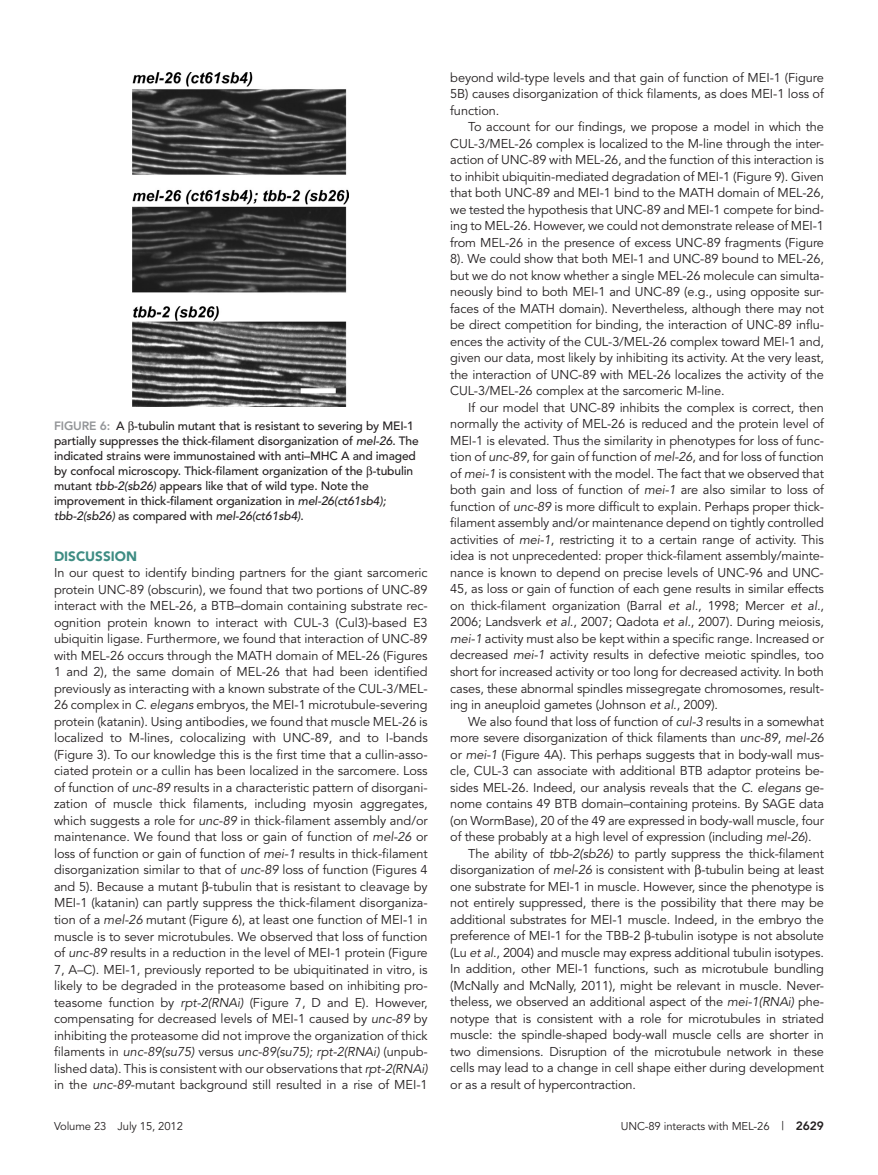
<style>
.page{position:relative;width:878px;height:1175px;background:#fff}
.page>*{position:absolute;margin:0;border:0;box-sizing:border-box;transform-origin:0 0}
.t1{font:900 13.5px "Avenir";color:#3e8c83}
.Para{font:12.75px/16.5px "Avenir";letter-spacing:-.01em;color:#231f20;text-align:justify}
.ParaFL{font:12.75px/16.5px "Avenir";letter-spacing:-.005em;color:#231f20;text-align:justify}
.FigCaption{font:500 12px/15px "Avenir";letter-spacing:-.01em;color:#231f20}
.t2{font:11.25px "Avenir";letter-spacing:-.01em;color:#231f20}
.s1{font-weight:800;color:#939598}
.s2{font-style:italic}
.s3{font-size:12px}
.s4{font-weight:800;font-size:12px}
</style>
<div class="page">
<img style="left:133px;top:72px;width:216px;height:334px">
<p class="FigCaption" style="left:54px;top:419px;width:366px"><span class="s1">FIGURE 6:</span> A -tubulin mutant that is resistant to severing by MEI-1 partially suppresses the thick-filament disorganization of <span class="s2">mel-26</span>. The indicated strains were immunostained with anti–MHC A and imaged by confocal microscopy. Thick-filament organization of the -tubulin mutant <span class="s2">tbb-2(sb26)</span> appears like that of wild type. Note the improvement in thick-filament organization in <span class="s2">mel-26(ct61sb4); tbb-2(sb26)</span> as compared with <span class="s2">mel-26(ct61sb4)</span>.</p>
<h1 class="t1" style="left:54px;top:548px;width:84px">DISCUSSION</h1>
<p class="ParaFL" style="left:54px;top:565px;width:375px">In our quest to identify binding partners for the giant sarcomeric protein UNC-89 (obscurin), we found that two portions of UNC-89 interact with the MEL-26, a BTB–domain containing substrate rec&shy;ognition protein known to interact with CUL-3 (Cul3)-based E3 ubiquitin ligase. Furthermore, we found that interaction of UNC-89 with MEL-26 occurs through the MATH domain of MEL-26 (Figures 1 and 2), the same domain of MEL-26 that had been identified previously as interacting with a known substrate of the CUL-3/MEL-26 complex in <span class="s2">C. elegans</span> embryos, the MEI-1 microtubule-severing protein (katanin). Using antibodies, we found that muscle MEL-26 is localized to M-lines, colocalizing with UNC-89, and to I-bands (Figure 3). To our knowledge this is the first time that a cullin-asso&shy;ciated protein or a cullin has been localized in the sarcomere. Loss of function of <span class="s2">unc-89</span> results in a characteristic pattern of disorgani&shy;zation of muscle thick filaments, including myosin aggregates, which suggests a role for <span class="s2">unc-89</span> in thick-filament assembly and/or maintenance. We found that loss or gain of function of <span class="s2">mel-26</span> or loss of function or gain of function of <span class="s2">mei-1</span> results in thick-filament disorganization similar to that of <span class="s2">unc-89</span> loss of function (Figures 4 and 5). Because a mutant -tubulin that is resistant to cleavage by MEI-1 (katanin) can partly suppress the thick-filament disorganiza&shy;tion of a <span class="s2">mel-26</span> mutant (Figure 6), at least one function of MEI-1 in muscle is to sever microtubules. We observed that loss of function of <span class="s2">unc-89</span> results in a reduction in the level of MEI-1 protein (Figure 7, A–C). MEI-1, previously reported to be ubiquitinated in vitro, is likely to be degraded in the proteasome based on inhibiting pro&shy;teasome function by <span class="s2">rpt-2(RNAi)</span> (Figure 7, D and E). However, compensating for decreased levels of MEI-1 caused by <span class="s2">unc-89</span> by inhibiting the proteasome did not improve the organization of thick filaments in <span class="s2">unc-89(su75)</span> versus <span class="s2">unc-89(su75); rpt-2(RNAi)</span> (unpub&shy;lished data). This is consistent with our observations that <span class="s2">rpt-2(RNAi) </span>in the <span class="s2">unc-89</span>-mutant background still resulted in a rise of MEI-1</p>
<p class="ParaFL" style="left:450px;top:69px;width:375px">beyond wild-type levels and that gain of function of MEI-1 (Figure 5B) causes disorganization of thick filaments, as does MEI-1 loss of function.</p>
<p class="Para" style="left:450px;top:119px;width:375px;text-indent:18px">To account for our findings, we propose a model in which the CUL-3/MEL-26 complex is localized to the M-line through the inter&shy;action of UNC-89 with MEL-26, and the function of this interaction is to inhibit ubiquitin-mediated degradation of MEI-1 (Figure 9). Given that both UNC-89 and MEI-1 bind to the MATH domain of MEL-26, we tested the hypothesis that UNC-89 and MEI-1 compete for bind&shy;ing to MEL-26. However, we could not demonstrate release of MEI-1 from MEL-26 in the presence of excess UNC-89 fragments (Figure 8). We could show that both MEI-1 and UNC-89 bound to MEL-26, but we do not know whether a single MEL-26 molecule can simulta&shy;neously bind to both MEI-1 and UNC-89 (e.g., using opposite sur&shy;faces of the MATH domain). Nevertheless, although there may not be direct competition for binding, the interaction of UNC-89 influ&shy;ences the activity of the CUL-3/MEL-26 complex toward MEI-1 and, given our data, most likely by inhibiting its activity. At the very least, the interaction of UNC-89 with MEL-26 localizes the activity of the CUL-3/MEL-26 complex at the sarcomeric M-line.</p>
<p class="Para" style="left:450px;top:399px;width:375px;text-indent:18px">If our model that UNC-89 inhibits the complex is correct, then normally the activity of MEL-26 is reduced and the protein level of MEI-1 is elevated. Thus the similarity in phenotypes for loss of func&shy;tion of <span class="s2">unc-89</span>, for gain of function of <span class="s2">mel-26</span>, and for loss of function of <span class="s2">mei-1</span> is consistent with the model. The fact that we observed that both gain and loss of function of <span class="s2">mei-1</span> are also similar to loss of function of <span class="s2">unc-89</span> is more difficult to explain. Perhaps proper thick&shy;filament assembly and/or maintenance depend on tightly controlled activities of <span class="s2">mei-1</span>, restricting it to a certain range of activity. This idea is not unprecedented: proper thick-filament assembly/mainte&shy;nance is known to depend on precise levels of UNC-96 and UNC-45, as loss or gain of function of each gene results in similar effects on thick-filament organization (Barral <span class="s2">et al.</span>, 1998; Mercer <span class="s2">et al.</span>, 2006; Landsverk <span class="s2">et al.</span>, 2007; Qadota <span class="s2">et al.</span>, 2007). During meiosis, <span class="s2">mei-1</span> activity must also be kept within a specific range. Increased or decreased <span class="s2">mei-1</span> activity results in defective meiotic spindles, too short for increased activity or too long for decreased activity. In both cases, these abnormal spindles missegregate chromosomes, result&shy;ing in aneuploid gametes (Johnson <span class="s2">et al.</span>, 2009).</p>
<p class="Para" style="left:450px;top:713px;width:375px;text-indent:18px">We also found that loss of function of <span class="s2">cul-3</span> results in a somewhat more severe disorganization of thick filaments than <span class="s2">unc-89</span>, <span class="s2">mel-26 </span>or <span class="s2">mei-1</span> (Figure 4A). This perhaps suggests that in body-wall mus&shy;cle, CUL-3 can associate with additional BTB adaptor proteins be&shy;sides MEL-26. Indeed, our analysis reveals that the <span class="s2">C. elegans</span> ge&shy;nome contains 49 BTB domain–containing proteins. By SAGE data (on WormBase), 20 of the 49 are expressed in body-wall muscle, four of these probably at a high level of expression (including <span class="s2">mel-26</span>).</p>
<p class="Para" style="left:450px;top:845px;width:375px;text-indent:18px">The ability of <span class="s2">tbb-2(sb26)</span> to partly suppress the thick-filament disorganization of <span class="s2">mel-26</span> is consistent with -tubulin being at least one substrate for MEI-1 in muscle. However, since the phenotype is not entirely suppressed, there is the possibility that there may be additional substrates for MEI-1 muscle. Indeed, in the embryo the preference of MEI-1 for the TBB-2 -tubulin isotype is not absolute (Lu <span class="s2">et al</span>., 2004) and muscle may express additional tubulin isotypes.<br>In addition, other MEI-1 functions, such as microtubule bundling (McNally and McNally, 2011), might be relevant in muscle. Never&shy;theless, we observed an additional aspect of the <span class="s2">mei-1(RNAi)</span> phe&shy;notype that is consistent with a role for microtubules in striated muscle: the spindle-shaped body-wall muscle cells are shorter in two dimensions. Disruption of the microtubule network in these cells may lead to a change in cell shape either during development or as a result of hypercontraction.</p>
<p class="t2" style="left:54px;top:1119px;width:130px">Volume 23 July 15, 2012</p>
<p class="t2" style="left:620px;top:1119px;width:205px">UNC-89 interacts with MEL-26 <span class="s3">|</span> <span class="s4">2629</span></p>
</div>
